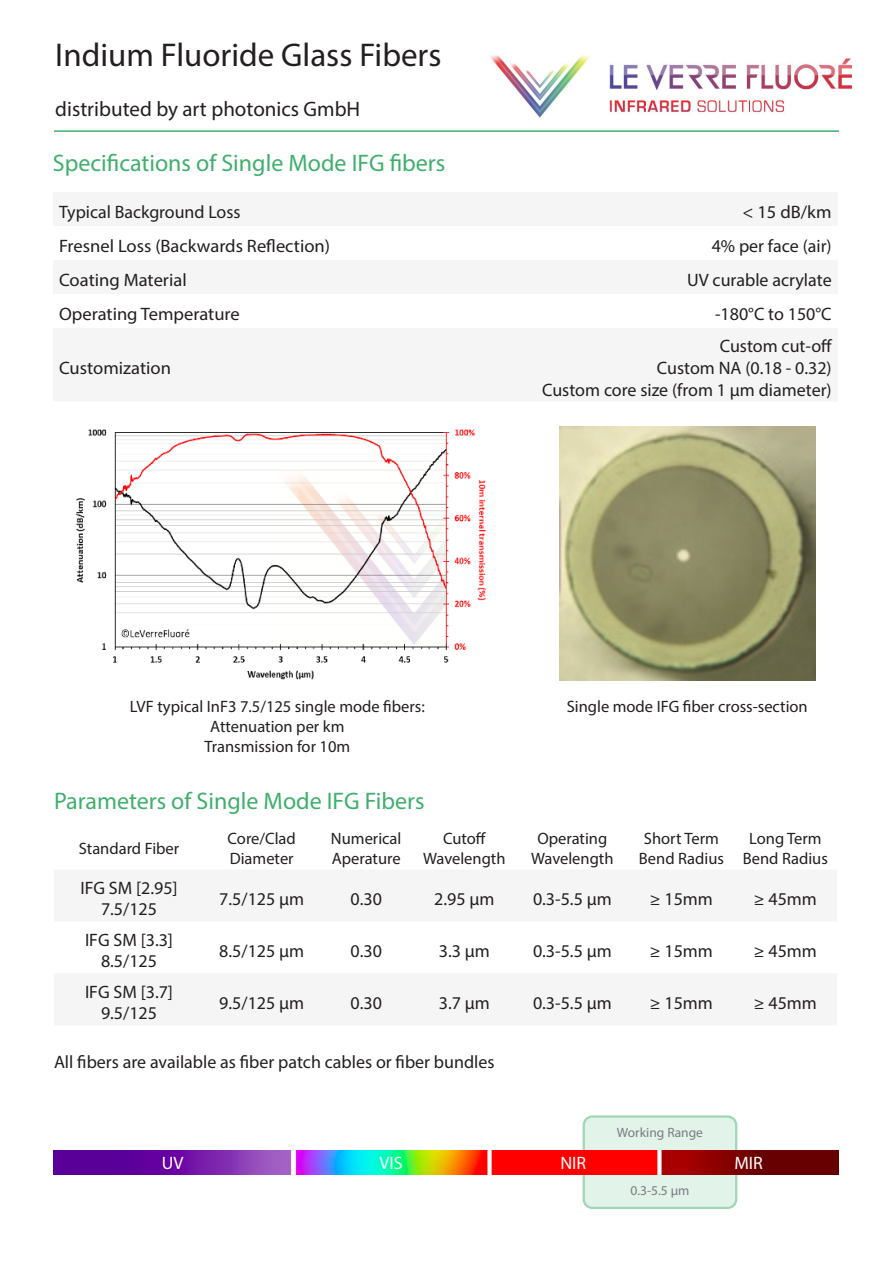
<style>
.page{position:relative;width:893px;height:1263px;background:#fff}
.page>*{position:absolute;margin:0;border:0;box-sizing:border-box;transform-origin:0 0}
.t1{font:33px "Myriad Pro";color:#231f20}
.t2{font:24px "Myriad Pro";color:#3faf6c}
.t3{font:21px "Myriad Pro";color:#231f20}
.t4{font:18px/21.6px "Myriad Pro";color:#231f20;text-align:center}
.t5{font:18px "Myriad Pro";color:#fff}
.t6{font:16.5px "Myriad Pro";color:#231f20}
.t7{font:13.5px "Myriad Pro";color:#7a7c7f}
</style>
<div class="page">
<hr style="left:54px;top:130px;width:785px;height:2px;background:#3faf6c">
<div style="left:584px;top:1116px;width:152px;height:92px;background:#e2f3e9;border-radius:9px"></div>
<div style="left:583px;top:1115px;width:154px;height:94px;border:2px solid #9fd7b6;border-radius:9px"></div>
<img style="left:53px;top:1150px;width:785px;height:24px">
<img style="left:559px;top:426px;width:256px;height:255px">
<img style="left:76px;top:429px;width:410px;height:251px">
<img style="left:490px;top:55px;width:361px;height:62px">
<p class="t1" style="left:55px;top:34px;width:388px">Indium Fluoride Glass Fibers</p>
<p class="t3" style="left:55px;top:96px;width:307px">distributed by art photonics GmbH</p>
<p class="t2" style="left:53px;top:148px;width:394px">Specifications of Single Mode IFG fibers</p>
<p class="t4" style="left:59px;top:201px;width:183px">Typical Background Loss</p>
<p class="t4" style="left:742px;top:201px;width:91px">&lt; 15 dB/km</p>
<p class="t4" style="left:59px;top:235px;width:272px">Fresnel Loss (Backwards Reflection)</p>
<p class="t4" style="left:712px;top:235px;width:121px">4% per face (air)</p>
<p class="t4" style="left:59px;top:269px;width:129px">Coating Material</p>
<p class="t4" style="left:687px;top:269px;width:146px">UV curable acrylate</p>
<p class="t4" style="left:59px;top:303px;width:182px">Operating Temperature</p>
<p class="t4" style="left:715px;top:303px;width:118px">-180°C to 150°C</p>
<p class="t4" style="left:59px;top:357px;width:113px">Customization</p>
<p class="t4" style="left:720px;top:335px;width:114px">Custom cut-off</p>
<p class="t4" style="left:657px;top:357px;width:176px">Custom NA (0.18 - 0.32)</p>
<p class="t4" style="left:542px;top:378px;width:291px">Custom core size (from 1 µm diameter)</p>
<p class="t6" style="left:130px;top:697px;width:297px">LVF typical InF3 7.5/125 single mode fibers:</p>
<p class="t6" style="left:210px;top:716px;width:136px">Attenuation per km</p>
<p class="t6" style="left:204px;top:736px;width:147px">Transmission for 10m</p>
<p class="t6" style="left:567px;top:697px;width:242px">Single mode IFG fiber cross-section</p>
<p class="t2" style="left:54px;top:786px;width:372px">Parameters of Single Mode IFG Fibers</p>
<p class="t6" style="left:79px;top:838px;width:102px">Standard Fiber</p>
<p class="t6" style="left:443px;top:828px;width:45px">Cutoff</p>
<p class="t6" style="left:423px;top:848px;width:84px">Wavelength</p>
<p class="t6" style="left:228px;top:828px;width:70px">Core/Clad</p>
<p class="t6" style="left:230px;top:848px;width:65px">Diameter</p>
<p class="t6" style="left:331px;top:828px;width:72px">Numerical</p>
<p class="t6" style="left:332px;top:848px;width:70px">Aperature</p>
<p class="t6" style="left:537px;top:828px;width:71px">Operating</p>
<p class="t6" style="left:531px;top:848px;width:84px">Wavelength</p>
<p class="t6" style="left:644px;top:828px;width:76px">Short Term</p>
<p class="t6" style="left:639px;top:848px;width:87px">Bend Radius</p>
<p class="t6" style="left:749px;top:828px;width:74px">Long Term</p>
<p class="t6" style="left:743px;top:848px;width:87px">Bend Radius</p>
<p class="t4" style="left:80px;top:877px;width:99px">IFG SM [2.95]<br>7.5/125</p>
<p class="t4" style="left:219px;top:887px;width:86px">7.5/125 µm</p>
<p class="t4" style="left:350px;top:887px;width:33px">0.30</p>
<p class="t4" style="left:434px;top:887px;width:62px">2.95 µm</p>
<p class="t4" style="left:533px;top:887px;width:80px">0.3-5.5 µm</p>
<p class="t4" style="left:650px;top:887px;width:65px">≥ 15mm</p>
<p class="t4" style="left:754px;top:887px;width:65px">≥ 45mm</p>
<p class="t4" style="left:85px;top:929px;width:90px">IFG SM [3.3]<br>8.5/125</p>
<p class="t4" style="left:219px;top:939px;width:86px">8.5/125 µm</p>
<p class="t4" style="left:350px;top:939px;width:33px">0.30</p>
<p class="t4" style="left:439px;top:939px;width:52px">3.3 µm</p>
<p class="t4" style="left:533px;top:939px;width:80px">0.3-5.5 µm</p>
<p class="t4" style="left:650px;top:939px;width:65px">≥ 15mm</p>
<p class="t4" style="left:754px;top:939px;width:65px">≥ 45mm</p>
<p class="t4" style="left:85px;top:980px;width:90px">IFG SM [3.7]<br>9.5/125</p>
<p class="t4" style="left:219px;top:991px;width:86px">9.5/125 µm</p>
<p class="t4" style="left:350px;top:991px;width:33px">0.30</p>
<p class="t4" style="left:439px;top:991px;width:52px">3.7 µm</p>
<p class="t4" style="left:533px;top:991px;width:80px">0.3-5.5 µm</p>
<p class="t4" style="left:650px;top:991px;width:65px">≥ 15mm</p>
<p class="t4" style="left:754px;top:991px;width:65px">≥ 45mm</p>
<p class="t4" style="left:54px;top:1051px;width:442px">All fibers are available as fiber patch cables or fiber bundles</p>
<p class="t7" style="left:617px;top:1124px;width:88px">Working Range</p>
<p class="t5" style="left:162px;top:1151px;width:23px">UV</p>
<p class="t5" style="left:379px;top:1151px;width:25px">VIS</p>
<p class="t5" style="left:560px;top:1151px;width:27px">NIR</p>
<p class="t5" style="left:734px;top:1151px;width:30px">MIR</p>
<p class="t7" style="left:630px;top:1182px;width:61px">0.3-5.5 μm</p>
</div>
